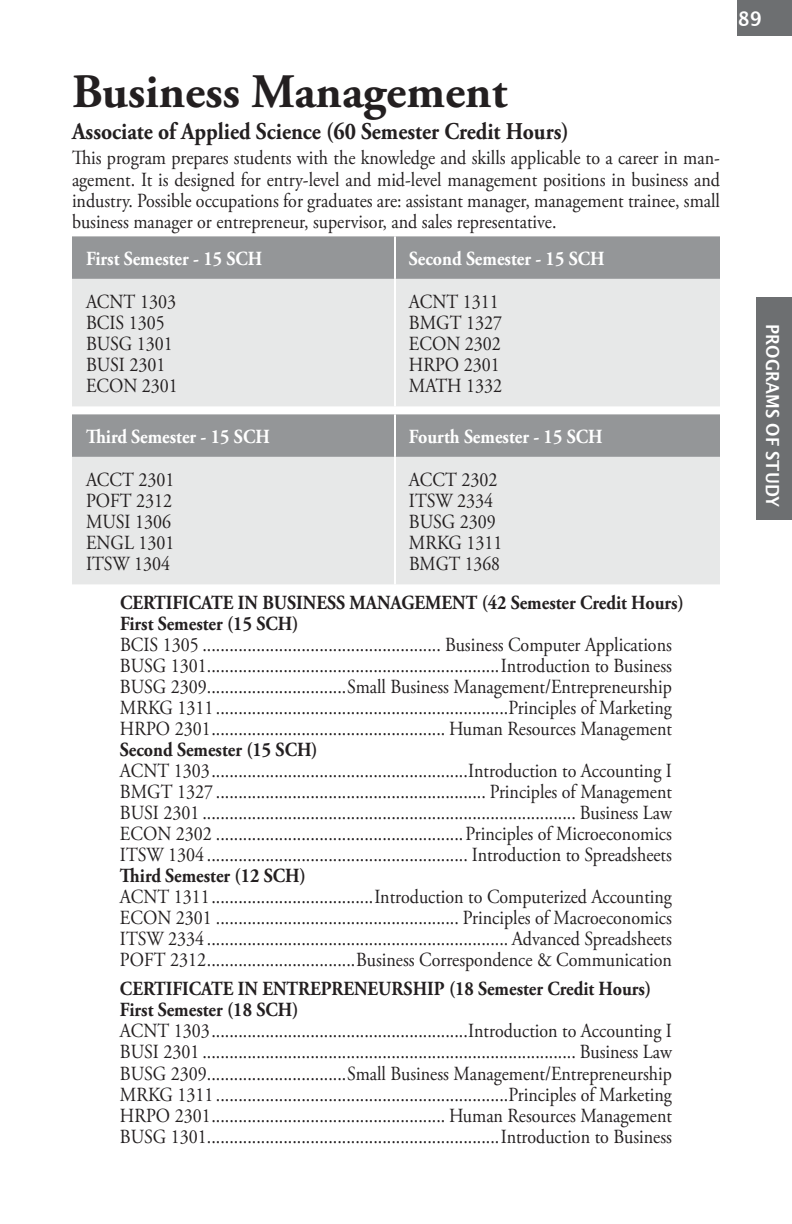
<style>
.page{position:relative;width:792px;height:1224px;background:#fff}
.page>*{position:absolute;margin:0;border:0;box-sizing:border-box;transform-origin:0 0}
.Main_Text{font:700 48px "Adobe Garamond Pro";color:#231f20}
.Subhead{font:700 24px "Adobe Garamond Pro";color:#231f20;scale:.9 1}
.Semesters{font:20px "Adobe Garamond Pro";color:#231f20;scale:.9 1}
.Main_Text-2{font:20px/21.4px "Adobe Garamond Pro";color:#231f20;text-align:justify;scale:.9 1}
.Semesters-2{font:700 20px "Adobe Garamond Pro";color:#231f20;scale:.9 1}
.Main_Text-3{font:700 20px "Adobe Garamond Pro";color:#fff;scale:.9 1}
.Main_Text-4{font:20px "Adobe Garamond Pro";color:#231f20;scale:.88 1}
.Main_Text-5{font:700 20px "Lucida Grande";color:#fff;scale:.9 1}
.Main_Text-6{font:700 18px "Lucida Grande";color:#fff;scale:.9 1}
</style>
<div class="page">
<div style="left:72px;top:236px;width:648px;height:43px;background:#949698"></div>
<div style="left:72px;top:279px;width:648px;height:127px;background:#e7e8e8"></div>
<hr style="left:394px;top:236px;width:2px;height:43px;background:#fff">
<hr style="left:394px;top:279px;width:2px;height:127px;background:#fff">
<div style="left:72px;top:414px;width:648px;height:43px;background:#949698"></div>
<div style="left:72px;top:457px;width:648px;height:127px;background:#e7e8e8"></div>
<hr style="left:394px;top:414px;width:2px;height:43px;background:#fff">
<hr style="left:394px;top:457px;width:2px;height:127px;background:#fff">
<div style="left:756px;top:297px;width:36px;height:223px;background:#6d6f71"></div>
<div style="left:738px;top:0;width:54px;height:36px;background:#6d6f71"></div>
<p class="Main_Text-5" style="left:738px;top:3px;width:28px">89</p>
<p class="Main_Text" style="left:72px;top:64px;width:437px">Business Management</p>
<p class="Subhead" style="left:72px;top:117px;width:553px">Associate of Applied Science (60 Semester Credit Hours)</p>
<p class="Main_Text-2" style="left:72px;top:148px;width:722px">This program prepares students with the knowledge and skills applicable to a career in man&shy;agement. It is designed for entry-level and mid-level management positions in business and industry. Possible occupations for graduates are: assistant manager, management trainee, small business manager or entrepreneur, supervisor, and sales representative.</p>
<p class="Main_Text-3" style="left:86px;top:247px;width:198px">First Semester - 15 SCH</p>
<p class="Main_Text-3" style="left:409px;top:247px;width:219px">Second Semester - 15 SCH</p>
<p class="Main_Text-2" style="left:86px;top:292px;width:101px">ACNT 1303</p>
<p class="Main_Text-2" style="left:86px;top:313px;width:89px">BCIS 1305</p>
<p class="Main_Text-2" style="left:86px;top:334px;width:98px">BUSG 1301</p>
<p class="Main_Text-2" style="left:86px;top:355px;width:90px">BUSI 2301</p>
<p class="Main_Text-2" style="left:86px;top:376px;width:104px">ECON 2301</p>
<p class="Main_Text-2" style="left:409px;top:292px;width:101px">ACNT 1311</p>
<p class="Main_Text-2" style="left:409px;top:313px;width:105px">BMGT 1327</p>
<p class="Main_Text-2" style="left:409px;top:334px;width:104px">ECON 2302</p>
<p class="Main_Text-2" style="left:409px;top:355px;width:102px">HRPO 2301</p>
<p class="Main_Text-2" style="left:409px;top:376px;width:105px">MATH 1332</p>
<p class="Main_Text-3" style="left:86px;top:425px;width:206px">Third Semester - 15 SCH</p>
<p class="Main_Text-3" style="left:409px;top:425px;width:217px">Fourth Semester - 15 SCH</p>
<p class="Main_Text-2" style="left:86px;top:470px;width:100px">ACCT 2301</p>
<p class="Main_Text-2" style="left:86px;top:491px;width:97px">POFT 2312</p>
<p class="Main_Text-2" style="left:86px;top:512px;width:96px">MUSI 1306</p>
<p class="Main_Text-2" style="left:86px;top:533px;width:100px">ENGL 1301</p>
<p class="Main_Text-2" style="left:86px;top:554px;width:95px">ITSW 1304</p>
<p class="Main_Text-2" style="left:409px;top:470px;width:100px">ACCT 2302</p>
<p class="Main_Text-2" style="left:409px;top:491px;width:95px">ITSW 2334</p>
<p class="Main_Text-2" style="left:409px;top:512px;width:98px">BUSG 2309</p>
<p class="Main_Text-2" style="left:409px;top:533px;width:105px">MRKG 1311</p>
<p class="Main_Text-4" style="left:409px;top:552px;width:105px">BMGT 1368</p>
<p class="Semesters-2" style="left:120px;top:591px;width:628px">CERTIFICATE IN BUSINESS MANAGEMENT (42 Semester Credit Hours)</p>
<p class="Semesters-2" style="left:120px;top:612px;width:200px">First Semester (15 SCH)</p>
<p class="Semesters" style="left:120px;top:633px;width:615px">BCIS 1305 ..................................................... Business Computer Applications</p>
<p class="Semesters" style="left:120px;top:654px;width:615px">BUSG 1301.................................................................Introduction to Business</p>
<p class="Semesters" style="left:120px;top:675px;width:615px">BUSG 2309...............................Small Business Management/Entrepreneurship</p>
<p class="Semesters" style="left:120px;top:696px;width:615px">MRKG 1311 .................................................................Principles of Marketing</p>
<p class="Semesters" style="left:120px;top:717px;width:615px">HRPO 2301.................................................... Human Resources Management</p>
<p class="Semesters-2" style="left:120px;top:738px;width:221px">Second Semester (15 SCH)</p>
<p class="Semesters" style="left:120px;top:759px;width:615px">ACNT 1303.........................................................Introduction to Accounting I</p>
<p class="Semesters" style="left:120px;top:780px;width:615px">BMGT 1327 ............................................................ Principles of Management</p>
<p class="Semesters" style="left:120px;top:801px;width:615px">BUSI 2301 ................................................................................... Business Law</p>
<p class="Semesters" style="left:120px;top:822px;width:615px">ECON 2302 .......................................................Principles of Microeconomics</p>
<p class="Semesters" style="left:120px;top:843px;width:615px">ITSW 1304 .......................................................... Introduction to Spreadsheets</p>
<p class="Semesters-2" style="left:120px;top:864px;width:208px">Third Semester (12 SCH)</p>
<p class="Semesters" style="left:120px;top:885px;width:615px">ACNT 1311....................................Introduction to Computerized Accounting</p>
<p class="Semesters" style="left:120px;top:906px;width:615px">ECON 2301 ...................................................... Principles of Macroeconomics</p>
<p class="Semesters" style="left:120px;top:927px;width:615px">ITSW 2334 ................................................................... Advanced Spreadsheets</p>
<p class="Semesters" style="left:120px;top:948px;width:615px">POFT 2312.................................Business Correspondence &amp; Communication</p>
<p class="Semesters-2" style="left:120px;top:977px;width:592px">CERTIFICATE IN ENTREPRENEURSHIP (18 Semester Credit Hours)</p>
<p class="Semesters-2" style="left:120px;top:998px;width:200px">First Semester (18 SCH)</p>
<p class="Semesters" style="left:120px;top:1019px;width:615px">ACNT 1303.........................................................Introduction to Accounting I</p>
<p class="Semesters" style="left:120px;top:1040px;width:615px">BUSI 2301 ................................................................................... Business Law</p>
<p class="Semesters" style="left:120px;top:1061px;width:615px">BUSG 2309...............................Small Business Management/Entrepreneurship</p>
<p class="Semesters" style="left:120px;top:1082px;width:615px">MRKG 1311 .................................................................Principles of Marketing</p>
<p class="Semesters" style="left:120px;top:1104px;width:615px">HRPO 2301.................................................... Human Resources Management</p>
<p class="Semesters" style="left:120px;top:1125px;width:615px">BUSG 1301.................................................................Introduction to Business</p>
<p class="Main_Text-6" style="left:787px;top:324px;width:205px;rotate:90deg">PROGRAMS OF STUDY</p>
</div>
